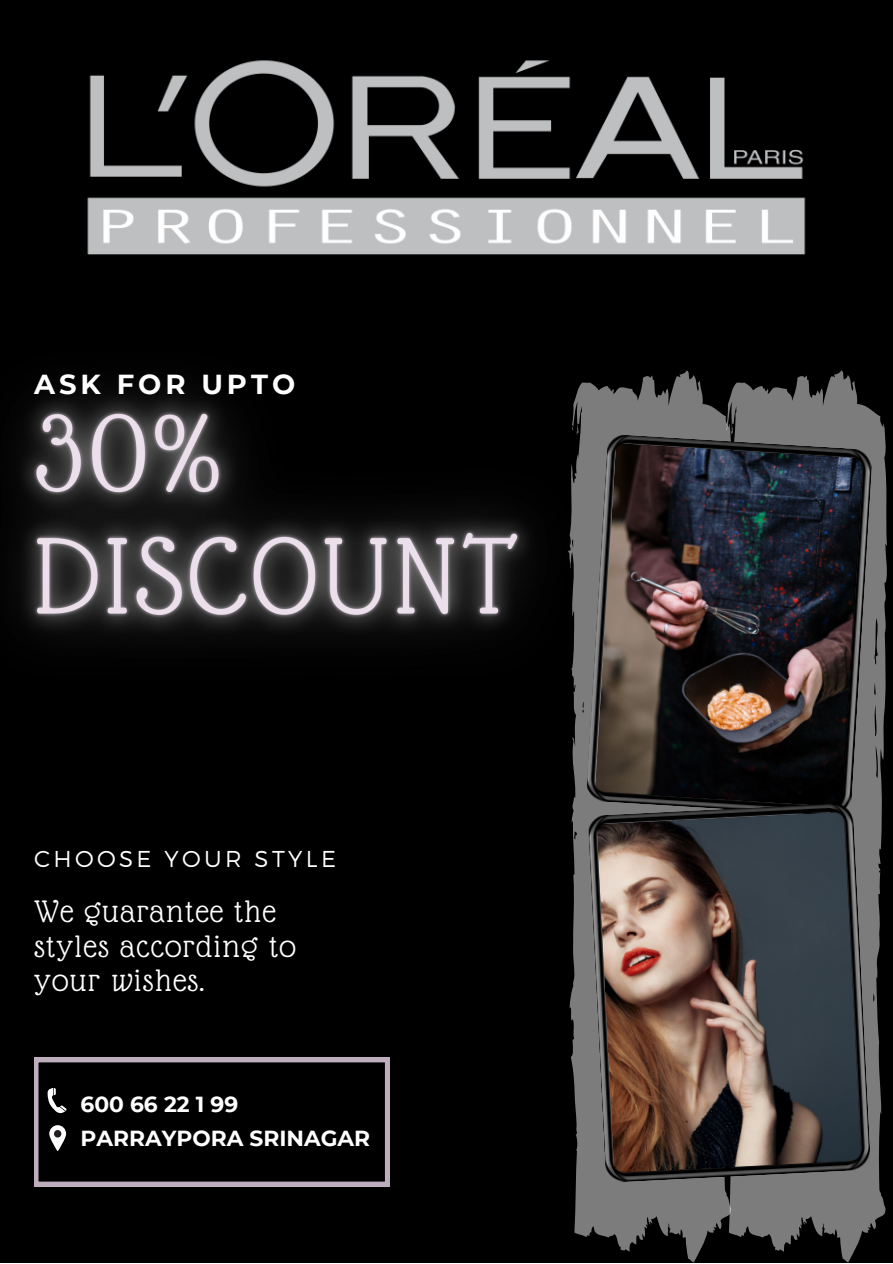
<style>
.page{position:relative;width:893px;height:1264px;background:#fff}
.page>*{position:absolute;margin:0;border:0;box-sizing:border-box;transform-origin:0 0}
.t1{font:33.75px/34.7px "Glass Antiqua";letter-spacing:.045em;color:#fff}
.t2{font:700 27.45px "Montserrat";letter-spacing:.145em;color:#fff}
.t3{font:300 22.95px "Montserrat";letter-spacing:.145em;color:#fff}
.t4{font:700 21.75px "Montserrat";color:#fff}
</style>
<div class="page">
<div style="left:0;top:0;width:892px;height:1262px;background:#000"></div>
<svg style="left:569px;top:426px;width:153px;height:836px;fill:#7c7c7c"></svg>
<svg style="left:722px;top:370px;width:165px;height:892px;fill:#7c7c7c"></svg>
<img style="left:585px;top:434px;width:287px;height:382px">
<img style="left:587px;top:802px;width:284px;height:380px">
<svg style="left:34px;top:1057px;width:355px;height:129px"></svg>
<img style="left:87px;top:60px;width:729px;height:366px">
<svg style="left:49px;top:1125px;width:17px;height:25px"></svg>
<div style="left:54px;top:1129px;width:7px;height:8px;background:#231f20;border-radius:50%"></div>
<svg style="left:47px;top:1087px;width:20px;height:26px"></svg>
<img style="left:20px;top:269px;width:627px;height:493px">
<p class="t2" style="left:34px;top:367px;width:263px">ASK FOR UPTO</p>
<p class="t3" style="left:34px;top:843px;width:303px">CHOOSE YOUR STYLE</p>
<p class="t1" style="left:34px;top:894px;width:263px">We guarantee the styles according to your wishes.</p>
<p class="t4" style="left:81px;top:1090px;width:159px">600 66 22 1 99</p>
<p class="t4" style="left:81px;top:1124px;width:291px">PARRAYPORA SRINAGAR</p>
</div>
